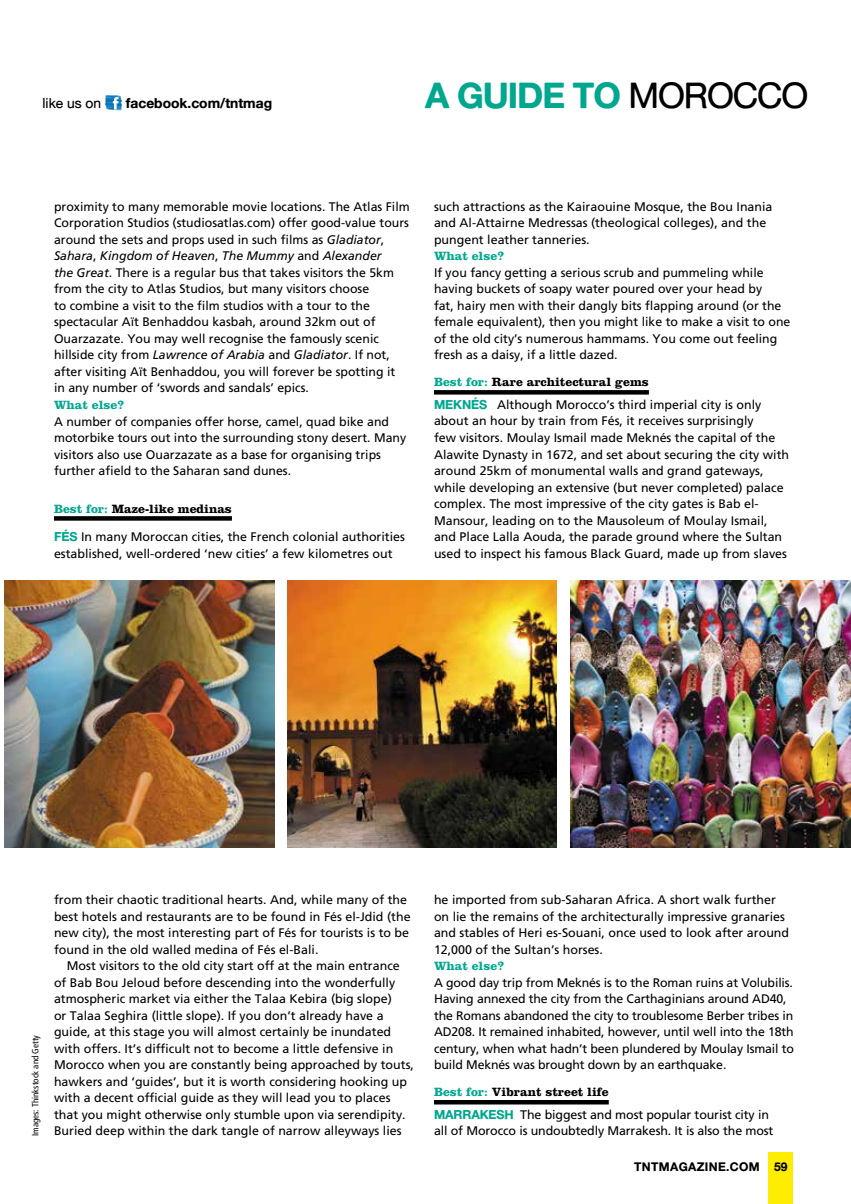
<style>
.page{position:relative;width:851px;height:1204px;background:#fff}
.page>*{position:absolute;margin:0;border:0;box-sizing:border-box;transform-origin:0 0}
.t1{font:35.25px "Alte Haas Grotesk Bold";letter-spacing:-.03em;color:#00a78f}
.t2{font:13.8px "Alte Haas Grotesk Bold";color:#000}
.t3{font:13.8px "Alte Haas Grotesk";color:#000}
.t4{font:12.45px/16.5px "Frutiger";color:#000}
.t5{font:700 12.45px "Clarendon";color:#000}
.t6{font:700 12.45px "Clarendon";color:#00a78f}
.t7{font:12px "Alte Haas Grotesk Bold";letter-spacing:.03em;color:#000}
.t8{font:condensed 9px "Frutiger";color:#000}
.s1{font-family:"Alte Haas Grotesk";color:#000}
.s2{font-style:italic}
.s3{color:#00a78f}
.s4{font-family:"Alte Haas Grotesk Bold";color:#00a78f}
</style>
<div class="page">
<div style="left:768px;top:1152px;width:24px;height:51px;background:#ffed00"></div>
<svg style="left:54px;top:516px;width:178px;height:4px"></svg>
<img style="left:5px;top:580px;width:269px;height:267px">
<img style="left:287px;top:580px;width:269px;height:267px">
<img style="left:570px;top:580px;width:280px;height:267px">
<svg style="left:434px;top:390px;width:214px;height:4px"></svg>
<div style="left:434px;top:1099px;width:174px;height:5px;background:#000"></div>
<svg style="left:105px;top:95px;width:17px;height:15px"></svg>
<p class="t3" style="left:43px;top:95px;width:60px">like us on</p>
<p class="t2" style="left:126px;top:95px;width:148px">facebook.com/tntmag</p>
<h1 class="t1" style="left:425px;top:73px;width:384px">A GUIDE TO <span class="s1">MOROCCO</span></h1>
<p class="t4" style="left:54px;top:198px;width:357px">proximity to many memorable movie locations. The Atlas Film Corporation Studios (studiosatlas.com) offer good-value tours around the sets and props used in such films as <span class="s2">Gladiator</span>, <span class="s2">Sahara</span>, <span class="s2">Kingdom of Heaven</span>, <span class="s2">The Mummy</span> and <span class="s2">Alexander<br>the Great</span>. There is a regular bus that takes visitors the 5km from the city to Atlas Studios, but many visitors choose<br>to combine a visit to the film studios with a tour to the spectacular Aït Benhaddou kasbah, around 32km out of Ouarzazate. You may well recognise the famously scenic hillside city from <span class="s2">Lawrence of Arabia</span> and <span class="s2">Gladiator</span>. If not, after visiting Aït Benhaddou, you will forever be spotting it<br>in any number of ‘swords and sandals’ epics.</p>
<p class="t6" style="left:54px;top:397px;width:72px">What else?</p>
<p class="t4" style="left:54px;top:413px;width:354px">A number of companies offer horse, camel, quad bike and motorbike tours out into the surrounding stony desert. Many visitors also use Ouarzazate as a base for organising trips further afield to the Saharan sand dunes.</p>
<p class="t5" style="left:54px;top:501px;width:179px"><span class="s3">Best for:</span> Maze-like medinas</p>
<p class="t4" style="left:54px;top:528px;width:352px"><span class="s4">FÉS</span> In many Moroccan cities, the French colonial authorities established, well-ordered ‘new cities’ a few kilometres out</p>
<p class="t4" style="left:434px;top:198px;width:340px">such attractions as the Kairaouine Mosque, the Bou Inania and Al-Attairne Medressas (theological colleges), and the pungent leather tanneries.</p>
<p class="t6" style="left:434px;top:249px;width:72px">What else?</p>
<p class="t4" style="left:434px;top:264px;width:358px">If you fancy getting a serious scrub and pummeling while having buckets of soapy water poured over your head by<br>fat, hairy men with their dangly bits flapping around (or the female equivalent), then you might like to make a visit to one of the old city’s numerous hammams. You come out feeling fresh as a daisy, if a little dazed.</p>
<p class="t5" style="left:434px;top:375px;width:216px"><span class="s3">Best for:</span> Rare architectural gems</p>
<p class="t4" style="left:434px;top:396px;width:356px"><span class="s4">MEKNÉS</span> Although Morocco’s third imperial city is only about an hour by train from Fés, it receives surprisingly<br>few visitors. Moulay Ismail made Meknés the capital of the Alawite Dynasty in 1672, and set about securing the city with around 25km of monumental walls and grand gateways, while developing an extensive (but never completed) palace complex. The most impressive of the city gates is Bab el-Mansour, leading on to the Mausoleum of Moulay Ismail, and Place Lalla Aouda, the parade ground where the Sultan used to inspect his famous Black Guard, made up from slaves</p>
<p class="t8" style="left:30px;top:1135px;width:102px;rotate:-90deg">Images: Thinkstock and Getty</p>
<p class="t4" style="left:54px;top:891px;width:358px">from their chaotic traditional hearts. And, while many of the best hotels and restaurants are to be found in Fés el-Jdid (the new city), the most interesting part of Fés for tourists is to be found in the old walled medina of Fés el-Bali.</p>
<p class="t4" style="left:54px;top:957px;width:361px;text-indent:13px">Most visitors to the old city start off at the main entrance of Bab Bou Jeloud before descending into the wonderfully atmospheric market via either the Talaa Kebira (big slope)<br>or Talaa Seghira (little slope). If you don’t already have a guide, at this stage you will almost certainly be inundated with offers. It’s difficult not to become a little defensive in Morocco when you are constantly being approached by touts, hawkers and ‘guides’, but it is worth considering hooking up with a decent official guide as they will lead you to places that you might otherwise only stumble upon via serendipity.<br>Buried deep within the dark tangle of narrow alleyways lies</p>
<p class="t4" style="left:434px;top:891px;width:356px">he imported from sub-Saharan Africa. A short walk further on lie the remains of the architecturally impressive granaries and stables of Heri es-Souani, once used to look after around 12,000 of the Sultan’s horses.</p>
<p class="t6" style="left:434px;top:958px;width:72px">What else?</p>
<p class="t4" style="left:434px;top:974px;width:361px">A good day trip from Meknés is to the Roman ruins at Volubilis.<br>Having annexed the city from the Carthaginians around AD40, the Romans abandoned the city to troublesome Berber tribes in AD208. It remained inhabited, however, until well into the 18th century, when what hadn’t been plundered by Moulay Ismail to build Meknés was brought down by an earthquake.</p>
<p class="t5" style="left:434px;top:1084px;width:176px"><span class="s3">Best for:</span> Vibrant street life</p>
<p class="t4" style="left:434px;top:1106px;width:341px"><span class="s4">MARRAKESH</span> The biggest and most popular tourist city in all of Morocco is undoubtedly Marrakesh. It is also the most</p>
<p class="t7" style="left:634px;top:1158px;width:155px">TNTMAGAZINE.COM 59</p>
</div>
